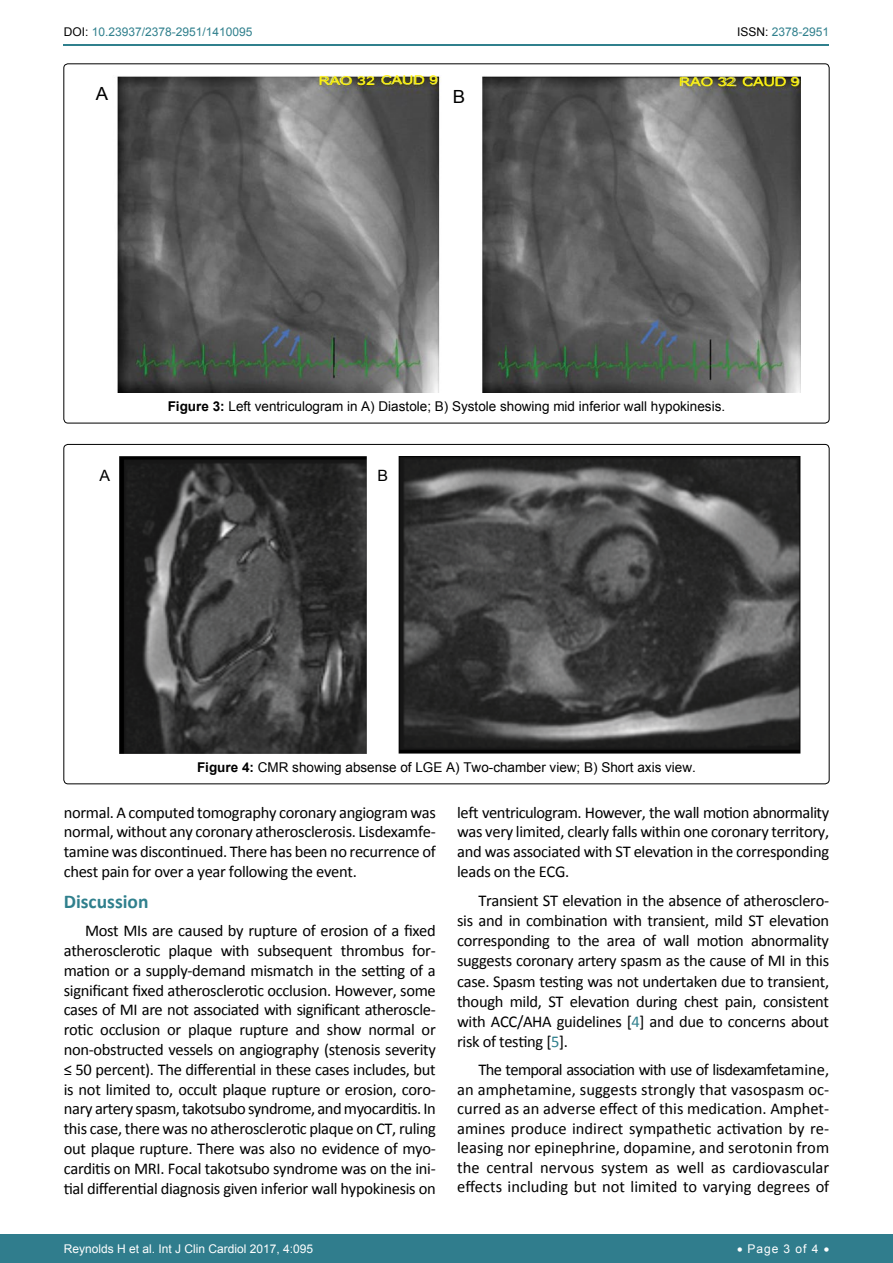
<style>
.page{position:relative;width:893px;height:1263px;background:#fff}
.page>*{position:absolute;margin:0;border:0;box-sizing:border-box;transform-origin:0 0}
.t1{font:700 19.5px "Calibri";color:#30808d}
.t2{font:18.15px "Arial";color:#000}
.t3{font:16.5px/19.8px "Calibri";letter-spacing:-.02em;color:#000;text-align:justify}
.t4{font:15.6px "Arial";color:#000}
.t5{font:13.5px "Arial";color:#000}
.t6{font:12.15px "Arial";color:#fff200;scale:1.3 1}
.t7{font:12px "Arial";color:#fff}
.t8{font:12px "Arial";color:#30808d}
.s1{color:#000}
.s2{font-size:12.9px}
.s3{font-weight:700}
.s4{color:#30808d}
</style>
<div class="page">
<hr style="left:64px;top:44px;width:765px;height:2px;background:#30808d">
<div style="left:0;top:1234px;width:893px;height:29px;background:#307d8d"></div>
<img style="left:117px;top:76px;width:683px;height:317px">
<div style="left:451px;top:86px;width:16px;height:21px;background:#fff"></div>
<img style="left:120px;top:456px;width:247px;height:297px">
<img style="left:399px;top:456px;width:401px;height:297px">
<p class="t8" style="left:64px;top:24px;width:190px"><span class="s1">DOI:</span> 10.23937/2378-2951/1410095</p>
<p class="t8" style="left:737px;top:24px;width:94px"><span class="s1">ISSN:</span> 2378-2951</p>
<p class="t6" style="left:319px;top:72px;width:93px">RAO 32 CAUD 9</p>
<p class="t6" style="left:679px;top:74px;width:94px">RAO 32 <span class="s2">CAUD 9</span></p>
<p class="t2" style="left:96px;top:82px;width:14px">A</p>
<p class="t2" style="left:453px;top:84px;width:14px">B</p>
<p class="t5" style="left:168px;top:398px;width:559px"><span class="s3">Figure 3:</span> Left ventriculogram in A) Diastole; B) Systole showing mid inferior wall hypokinesis.</p>
<p class="t4" style="left:100px;top:466px;width:12px">A</p>
<p class="t4" style="left:378px;top:466px;width:12px">B</p>
<p class="t5" style="left:197px;top:758px;width:500px"><span class="s3">Figure 4:</span> CMR showing absense of LGE A) Two-chamber view; B) Short axis view.</p>
<p class="t3" style="left:64px;top:802px;width:374px">normal. A computed tomography coronary angiogram was normal, without any coronary atherosclerosis. Lisdexamfe&shy;tamine was discontinued. There has been no recurrence of chest pain for over a year following the event.</p>
<p class="t1" style="left:64px;top:889px;width:86px">Discussion</p>
<p class="t3" style="left:64px;top:921px;width:374px;text-indent:21px">Most MIs are caused by rupture of erosion of a fixed atherosclerotic plaque with subsequent thrombus for&shy;mation or a supply-demand mismatch in the setting of a significant fixed atherosclerotic occlusion. However, some cases of MI are not associated with significant atheroscle&shy;rotic occlusion or plaque rupture and show normal or non-obstructed vessels on angiography (stenosis severity ≤ 50 percent). The differential in these cases includes, but is not limited to, occult plaque rupture or erosion, coro&shy;nary artery spasm, takotsubo syndrome, and myocarditis. In this case, there was no atherosclerotic plaque on CT, ruling out plaque rupture. There was also no evidence of myo&shy;carditis on MRI. Focal takotsubo syndrome was on the ini&shy;tial differential diagnosis given inferior wall hypokinesis on</p>
<p class="t3" style="left:457px;top:802px;width:374px">left ventriculogram. However, the wall motion abnormality was very limited, clearly falls within one coronary territory, and was associated with ST elevation in the corresponding leads on the ECG.</p>
<p class="t3" style="left:457px;top:890px;width:374px;line-height:20.2px;text-indent:21px">Transient ST elevation in the absence of atherosclero&shy;sis and in combination with transient, mild ST elevation corresponding to the area of wall motion abnormality suggests coronary artery spasm as the cause of MI in this case. Spasm testing was not undertaken due to transient, though mild, ST elevation during chest pain, consistent with ACC/AHA guidelines [<span class="s4">4</span>] and due to concerns about risk of testing [<span class="s4">5</span>].</p>
<p class="t3" style="left:457px;top:1060px;width:374px;text-indent:21px">The temporal association with use of lisdexamfetamine, an amphetamine, suggests strongly that vasospasm oc&shy;curred as an adverse effect of this medication. Amphet&shy;amines produce indirect sympathetic activation by re&shy;leasing nor epinephrine, dopamine, and serotonin from the central nervous system as well as cardiovascular effects including but not limited to varying degrees of</p>
<p class="t7" style="left:64px;top:1241px;width:251px">Reynolds H et al. Int J Clin Cardiol 2017, 4:095</p>
<p class="t7" style="left:737px;top:1241px;width:94px">• Page 3 of 4 •</p>
</div>
